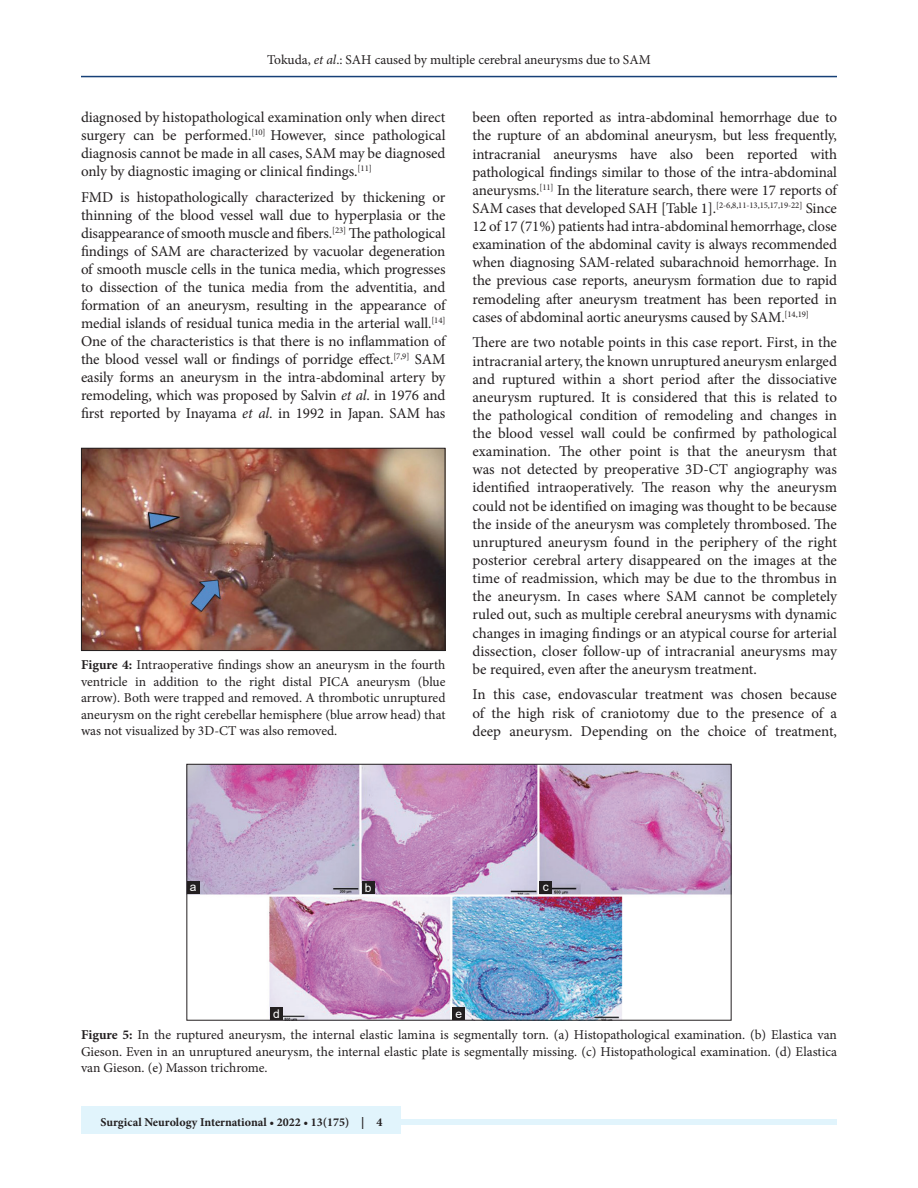
<style>
.page{position:relative;width:918px;height:1188px;background:#fff}
.page>*{position:absolute;margin:0;border:0;box-sizing:border-box;transform-origin:0 0}
.TX{font:15px/18.1px "Minion Pro";letter-spacing:-.005em;color:#231f20;text-align:justify}
.FGC{font:13.5px/16.5px "Minion Pro";color:#231f20;text-align:justify}
.t1{font:700 12px "Minion Pro";color:#231f20}
.LABEL{font:12px "Arial";color:#fff}
.s1{font-style:italic}
.s2{font-weight:700}
</style>
<div class="page">
<hr style="left:81px;top:76px;width:756px;height:1px;background:#164077">
<div style="left:81px;top:1119px;width:756px;height:6px;background:#e1f4fc"></div>
<div style="left:81px;top:1106px;width:319px;height:28px;background:#e1f4fc"></div>
<img style="left:83px;top:450px;width:360px;height:199px">
<div style="left:81px;top:448px;width:364px;height:203px;border:1px solid #231f20"></div>
<img style="left:189px;top:766px;width:540px;height:252px">
<div style="left:187px;top:764px;width:544px;height:256px;border:1px solid #231f20"></div>
<div style="left:270px;top:1007px;width:13px;height:13px;background:#231f20"></div>
<div style="left:453px;top:1007px;width:12px;height:13px;background:#231f20"></div>
<div style="left:539px;top:881px;width:13px;height:13px;background:#231f20"></div>
<div style="left:362px;top:881px;width:13px;height:13px;background:#231f20"></div>
<div style="left:187px;top:881px;width:13px;height:13px;background:#231f20"></div>
<p class="FGC" style="left:267px;top:51px;width:385px">Tokuda, <span class="s1">et al</span>.: SAH caused by multiple cerebral aneurysms due to SAM</p>
<p class="TX" style="left:81px;top:109px;width:366px">diagnosed by histopathological examination only when direct surgery can be performed.<sup>[10]</sup> However, since pathological diagnosis cannot be made in all cases, SAM may be diagnosed only by diagnostic imaging or clinical findings.<sup>[11]</sup></p>
<p class="TX" style="left:81px;top:188px;width:366px">FMD is histopathologically characterized by thickening or thinning of the blood vessel wall due to hyperplasia or the disappearance of smooth muscle and fibers.<sup>[23]</sup> The pathological findings of SAM are characterized by vacuolar degeneration of smooth muscle cells in the tunica media, which progresses to dissection of the tunica media from the adventitia, and formation of an aneurysm, resulting in the appearance of medial islands of residual tunica media in the arterial wall.<sup>[14] </sup>One of the characteristics is that there is no inflammation of the blood vessel wall or findings of porridge effect.<sup>[7,9]</sup> SAM easily forms an aneurysm in the intra-abdominal artery by remodeling, which was proposed by Salvin <span class="s1">et al</span>. in 1976 and first reported by Inayama <span class="s1">et al</span>. in 1992 in Japan. SAM has</p>
<p class="FGC" style="left:81px;top:657px;width:366px"><span class="s2">Figure 4:</span> Intraoperative findings show an aneurysm in the fourth ventricle in addition to the right distal PICA aneurysm (blue arrow). Both were trapped and removed. A thrombotic unruptured aneurysm on the right cerebellar hemisphere (blue arrow head) that was not visualized by 3D-CT was also removed.</p>
<p class="TX" style="left:472px;top:108px;width:366px">been often reported as intra-abdominal hemorrhage due to the rupture of an abdominal aneurysm, but less frequently, intracranial aneurysms have also been reported with pathological findings similar to those of the intra-abdominal aneurysms.<sup>[11]</sup> In the literature search, there were 17 reports of SAM cases that developed SAH [Table 1].<sup>[2-6,8,11-13,15,17,19-22]</sup> Since 12 of 17 (71%) patients had intra-abdominal hemorrhage, close examination of the abdominal cavity is always recommended when diagnosing SAM-related subarachnoid hemorrhage. In the previous case reports, aneurysm formation due to rapid remodeling after aneurysm treatment has been reported in cases of abdominal aortic aneurysms caused by SAM.<sup>[14,19]</sup></p>
<p class="TX" style="left:472px;top:334px;width:366px">There are two notable points in this case report. First, in the intracranial artery, the known unruptured aneurysm enlarged and ruptured within a short period after the dissociative aneurysm ruptured. It is considered that this is related to the pathological condition of remodeling and changes in the blood vessel wall could be confirmed by pathological examination. The other point is that the aneurysm that was not detected by preoperative 3D-CT angiography was identified intraoperatively. The reason why the aneurysm could not be identified on imaging was thought to be because the inside of the aneurysm was completely thrombosed. The unruptured aneurysm found in the periphery of the right posterior cerebral artery disappeared on the images at the time of readmission, which may be due to the thrombus in the aneurysm. In cases where SAM cannot be completely ruled out, such as multiple cerebral aneurysms with dynamic changes in imaging findings or an atypical course for arterial dissection, closer follow-up of intracranial aneurysms may be required, even after the aneurysm treatment.</p>
<p class="TX" style="left:472px;top:686px;width:366px">In this case, endovascular treatment was chosen because of the high risk of craniotomy due to the presence of a deep aneurysm. Depending on the choice of treatment,</p>
<p class="LABEL" style="left:190px;top:879px;width:8px">a</p>
<p class="LABEL" style="left:365px;top:879px;width:8px">b</p>
<p class="LABEL" style="left:543px;top:879px;width:7px">c</p>
<p class="LABEL" style="left:273px;top:1006px;width:8px">d</p>
<p class="LABEL" style="left:456px;top:1006px;width:8px">e</p>
<p class="FGC" style="left:81px;top:1027px;width:758px"><span class="s2">Figure 5:</span> In the ruptured aneurysm, the internal elastic lamina is segmentally torn. (a) Histopathological examination. (b) Elastica van Gieson. Even in an unruptured aneurysm, the internal elastic plate is segmentally missing. (c) Histopathological examination. (d) Elastica van Gieson. (e) Masson trichrome.</p>
<p class="t1" style="left:100px;top:1113px;width:284px">Surgical Neurology International • 2022 • 13(175) | 4</p>
</div>
